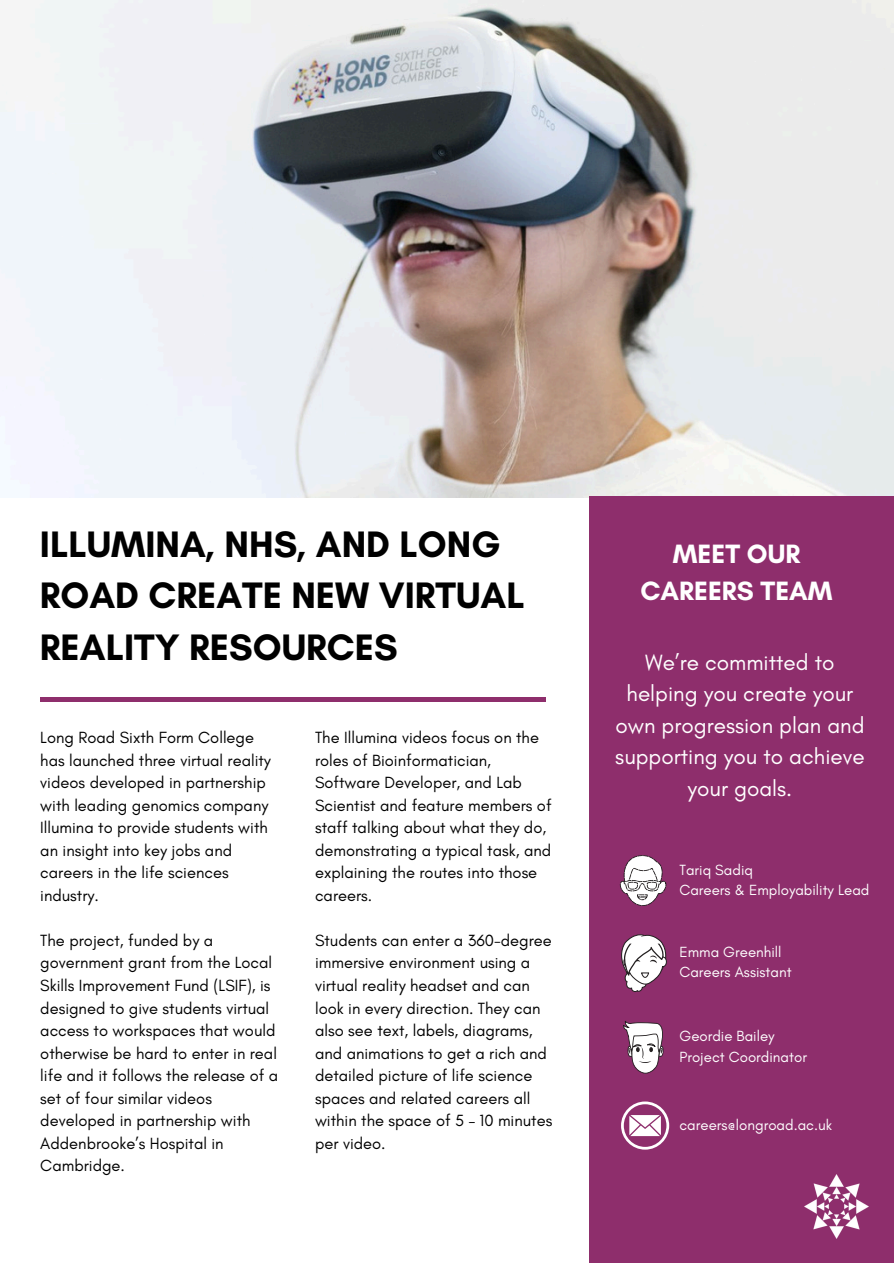
<style>
.page{position:relative;width:894px;height:1264px;background:#fff}
.page>*{position:absolute;margin:0;border:0;box-sizing:border-box;transform-origin:0 0}
.t1{font:700 37.5px/51.8px "Glacial Indifference";color:#000}
.t2{font:700 27px/37.2px "Glacial Indifference";color:#fff;text-align:center}
.t3{font:22.5px/31.5px "Glacial Indifference";color:#fff;text-align:center}
.t4{font:16.5px/22.5px "Glacial Indifference";color:#000}
.t5{font:15px "Glacial Indifference";color:#fff}
</style>
<div class="page">
<img style="left:0;top:0;width:893px;height:497px">
<div style="left:589px;top:497px;width:304px;height:765px;background:#8e2e6c"></div>
<hr style="left:40px;top:697px;width:505px;height:4px;background:#8e2e6c">
<img style="left:804px;top:1174px;width:64px;height:64px">
<svg style="left:621px;top:934px;width:46px;height:58px"></svg>
<svg style="left:621px;top:1101px;width:48px;height:48px"></svg>
<svg style="left:623px;top:1021px;width:41px;height:52px"></svg>
<svg style="left:619px;top:855px;width:48px;height:51px"></svg>
<p class="t1" style="left:40px;top:517px;width:486px">ILLUMINA, NHS, AND LONG<br>ROAD CREATE NEW VIRTUAL<br>REALITY RESOURCES</p>
<h1 class="t4" style="left:40px;top:726px;width:232px">Long Road Sixth Form College has launched three virtual reality videos developed in partnership with leading genomics company<br>Illumina to provide students with an insight into key jobs and careers in the life sciences industry.</h1>
<p class="t4" style="left:40px;top:928px;width:239px">The project, funded by a government grant from the Local<br>Skills Improvement Fund (LSIF), is designed to give students virtual access to workspaces that would otherwise be hard to enter in real life and it follows the release of a set of four similar videos developed in partnership with<br>Addenbrooke’s Hospital in<br>Cambridge.</p>
<p class="t4" style="left:315px;top:726px;width:238px">The Illumina videos focus on the roles of Bioinformatician,<br>Software Developer, and Lab<br>Scientist and feature members of staff talking about what they do, demonstrating a typical task, and explaining the routes into those careers.</p>
<p class="t4" style="left:315px;top:928px;width:239px">Students can enter a 360-degree immersive environment using a virtual reality headset and can look in every direction. They can also see text, labels, diagrams, and animations to get a rich and detailed picture of life science spaces and related careers all within the space of 5 – 10 minutes per video.</p>
<p class="t2" style="left:640px;top:534px;width:193px">MEET OUR<br>CAREERS TEAM</p>
<p class="t3" style="left:615px;top:646px;width:251px">We’re committed to helping you create your own progression plan and supporting you to achieve your goals.</p>
<h2 class="t5" style="left:679px;top:860px;width:75px">Tariq Sadiq</h2>
<h3 class="t5" style="left:679px;top:880px;width:191px">Careers &amp; Employability Lead</h3>
<p class="t5" style="left:679px;top:942px;width:103px">Emma Greenhill</p>
<p class="t5" style="left:679px;top:962px;width:114px">Careers Assistant</p>
<p class="t5" style="left:679px;top:1027px;width:97px">Geordie Bailey</p>
<p class="t5" style="left:679px;top:1047px;width:129px">Project Coordinator</p>
<p class="t5" style="left:679px;top:1115px;width:154px">careers@longroad.ac.uk</p>
</div>
